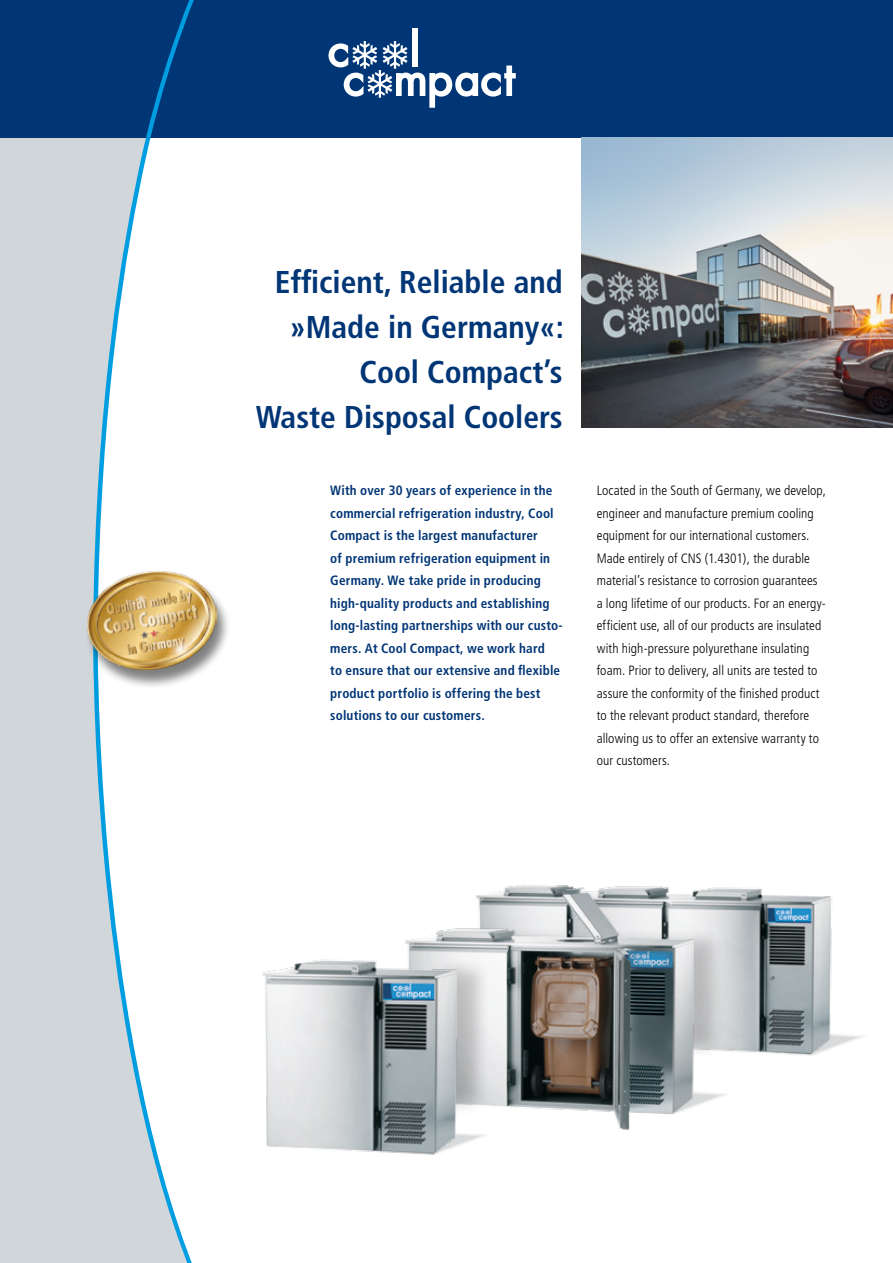
<style>
.page{position:relative;width:893px;height:1263px;background:#fff}
.page>*{position:absolute;margin:0;border:0;box-sizing:border-box;transform-origin:0 0}
.t1{font:700 condensed 31.5px/45px "Frutiger";color:#003576;text-align:right}
.t2{font:300 condensed 13.5px/22.5px "Frutiger";letter-spacing:.005em;color:#000}
.t3{font:700 condensed 13.5px/22.5px "Frutiger";letter-spacing:.015em;color:#003576}
</style>
<div class="page">
<svg style="left:470px;top:1134px;width:16px;height:7px"></svg>
<svg style="left:708px;top:1093px;width:19px;height:8px"></svg>
<div style="left:0;top:138px;width:92px;height:1125px;background:#d1d6da"></div>
<div style="left:0;top:0;width:893px;height:138px;background:#003576"></div>
<svg style="left:92px;top:138px;width:100px;height:1125px"></svg>
<svg style="left:146px;top:0;width:48px;height:138px"></svg>
<div style="left:412px;top:28px;width:6px;height:39px;background:#fff"></div>
<svg style="left:328px;top:41px;width:188px;height:67px"></svg>
<div style="left:85px;top:572px;width:147px;height:117px;background:#000;opacity:.5"></div>
<img style="left:86px;top:570px;width:131px;height:100px">
<img style="left:515px;top:885px;width:317px;height:55px">
<svg style="left:708px;top:940px;width:156px;height:116px"></svg>
<img style="left:431px;top:886px;width:277px;height:244px">
<div style="left:420px;top:956px;width:71px;height:161px;background:#000;opacity:.2"></div>
<img style="left:262px;top:936px;width:208px;height:219px">
<img style="left:582px;top:137px;width:311px;height:290px">
<h1 class="t1" style="left:256px;top:259px;width:310px">Efficient, Reliable and »Made in Germany«:<br>Cool Compact’s<br>Waste Disposal Coolers</h1>
<p class="t3" style="left:330px;top:479px;width:234px">With over 30 years of experience in the commercial refrigeration industry, Cool Compact is the largest manufacturer<br>of premium refrigeration equipment in Germany. We take pride in producing high-quality products and establishing long-lasting partnerships with our custo&shy;mers. At Cool Compact, we work hard<br>to ensure that our extensive and flexible product portfolio is offering the best solutions to our customers.</p>
<p class="t2" style="left:597px;top:479px;width:231px">Located in the South of Germany, we develop, engineer and manufacture premium cooling equipment for our international customers.<br>Made entirely of CNS (1.4301), the durable material’s resistance to corrosion guarantees a long lifetime of our products. For an energy&shy;efficient use, all of our products are insulated with high-pressure polyurethane insulating foam. Prior to delivery, all units are tested to assure the conformity of the finished product to the relevant product standard, therefore allowing us to offer an extensive warranty to our customers.</p>
</div>
